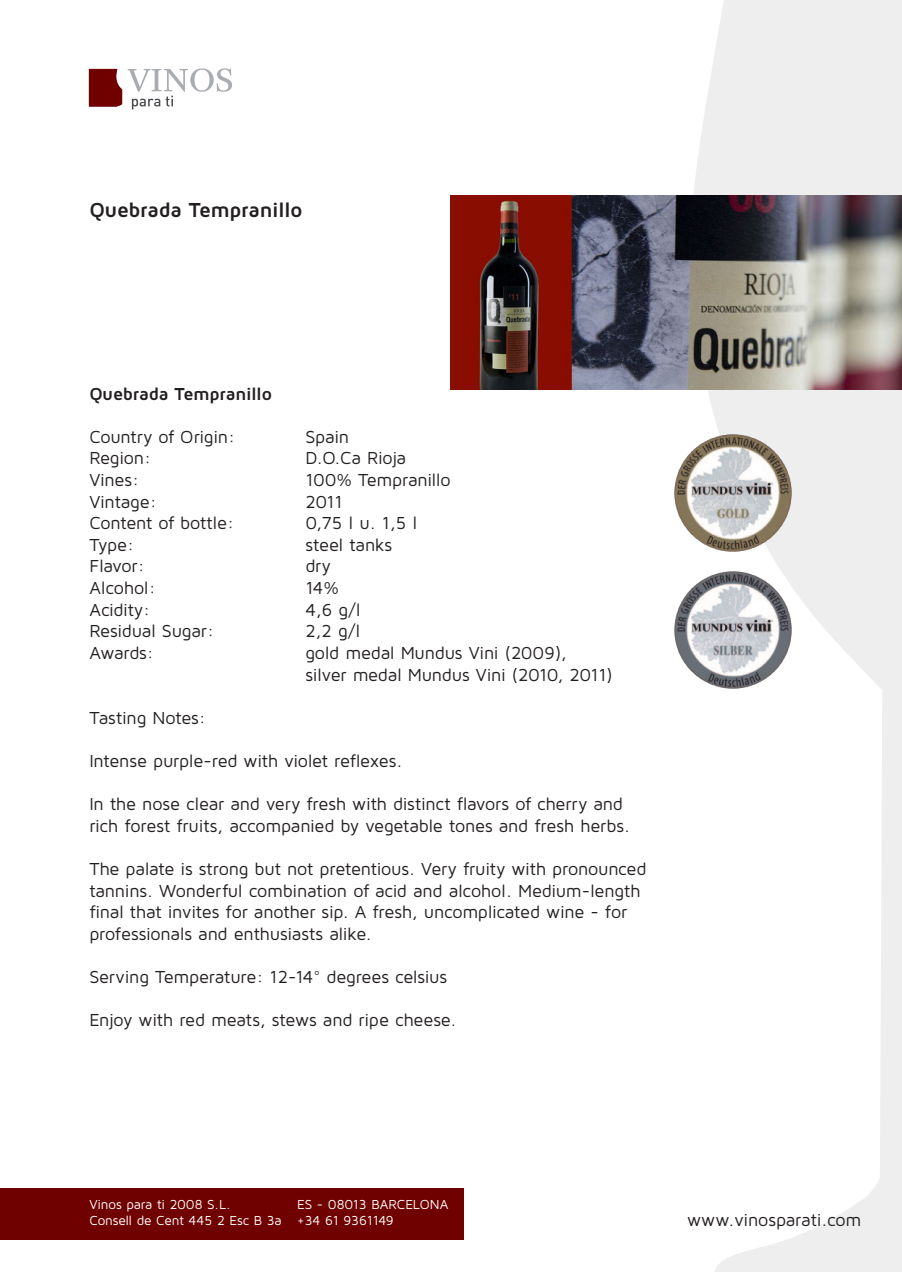
<style>
.page{position:relative;width:902px;height:1272px;background:#fff}
.page>*{position:absolute;margin:0;border:0;box-sizing:border-box;transform-origin:0 0}
.t1{font:700 21px "Maven Pro";letter-spacing:-.02em;color:#231f20}
.t2{font:18px/21.6px "Maven Pro";letter-spacing:-.015em;color:#231f20}
.t3{font:700 18px "Maven Pro";letter-spacing:-.02em;color:#231f20}
.t4{font:13.5px/16.2px "Maven Pro";letter-spacing:-.01em;color:#fff}
</style>
<div class="page">
<svg style="left:128px;top:68px;width:104px;height:41px"></svg>
<svg style="left:89px;top:69px;width:33px;height:38px"></svg>
<svg style="left:690px;top:0;width:211px;height:1271px"></svg>
<img style="left:674px;top:567px;width:121px;height:125px">
<img style="left:674px;top:430px;width:121px;height:126px">
<img style="left:451px;top:196px;width:450px;height:194px">
<div style="left:0;top:1187px;width:463px;height:52px;background:#6f0101"></div>
<p class="t1" style="left:89px;top:196px;width:214px">Quebrada Tempranillo</p>
<p class="t3" style="left:89px;top:382px;width:184px">Quebrada Tempranillo</p>
<p class="t2" style="left:89px;top:425px;width:147px">Country of Origin:</p>
<p class="t2" style="left:305px;top:425px;width:45px">Spain</p>
<p class="t2" style="left:89px;top:447px;width:63px">Region:</p>
<p class="t2" style="left:305px;top:447px;width:102px">D.O.Ca Rioja</p>
<p class="t2" style="left:89px;top:468px;width:51px">Vines:</p>
<p class="t2" style="left:305px;top:468px;width:146px">100% Tempranillo</p>
<p class="t2" style="left:89px;top:490px;width:69px">Vintage:</p>
<p class="t2" style="left:305px;top:490px;width:39px">2011</p>
<p class="t2" style="left:89px;top:511px;width:146px">Content of bottle:</p>
<p class="t2" style="left:305px;top:511px;width:113px">0,75 l u. 1,5 l</p>
<p class="t2" style="left:89px;top:533px;width:46px">Type:</p>
<p class="t2" style="left:305px;top:533px;width:88px">steel tanks</p>
<p class="t2" style="left:89px;top:555px;width:57px">Flavor:</p>
<p class="t2" style="left:305px;top:555px;width:27px">dry</p>
<p class="t2" style="left:89px;top:576px;width:68px">Alcohol:</p>
<p class="t2" style="left:305px;top:576px;width:35px">14%</p>
<p class="t2" style="left:89px;top:598px;width:62px">Acidity:</p>
<p class="t2" style="left:305px;top:598px;width:57px">4,6 g/l</p>
<p class="t2" style="left:89px;top:619px;width:126px">Residual Sugar:</p>
<p class="t2" style="left:305px;top:619px;width:56px">2,2 g/l</p>
<p class="t2" style="left:89px;top:641px;width:66px">Awards:</p>
<p class="t2" style="left:305px;top:641px;width:309px">gold medal Mundus Vini (2009),<br>silver medal Mundus Vini (2010, 2011)</p>
<p class="t2" style="left:89px;top:706px;width:118px">Tasting Notes:</p>
<p class="t2" style="left:89px;top:749px;width:314px">Intense purple-red with violet reflexes.</p>
<p class="t2" style="left:89px;top:792px;width:542px">In the nose clear and very fresh with distinct flavors of cherry and rich forest fruits, accompanied by vegetable tones and fresh herbs.</p>
<p class="t2" style="left:89px;top:857px;width:558px">The palate is strong but not pretentious. Very fruity with pronounced tannins. Wonderful combination of acid and alcohol. Medium-length final that invites for another sip. A fresh, uncomplicated wine - for professionals and enthusiasts alike.</p>
<p class="t2" style="left:89px;top:965px;width:359px">Serving Temperature: 12-14° degrees celsius</p>
<p class="t2" style="left:89px;top:1008px;width:368px">Enjoy with red meats, stews and ripe cheese.</p>
<p class="t4" style="left:89px;top:1195px;width:194px">Vinos para ti 2008 S.L.<br>Consell de Cent 445 2 Esc B 3a</p>
<p class="t4" style="left:297px;top:1195px;width:153px">ES - 08013 BARCELONA +34 61 9361149</p>
<p class="t2" style="left:687px;top:1208px;width:176px">www.vinosparati.com</p>
</div>
